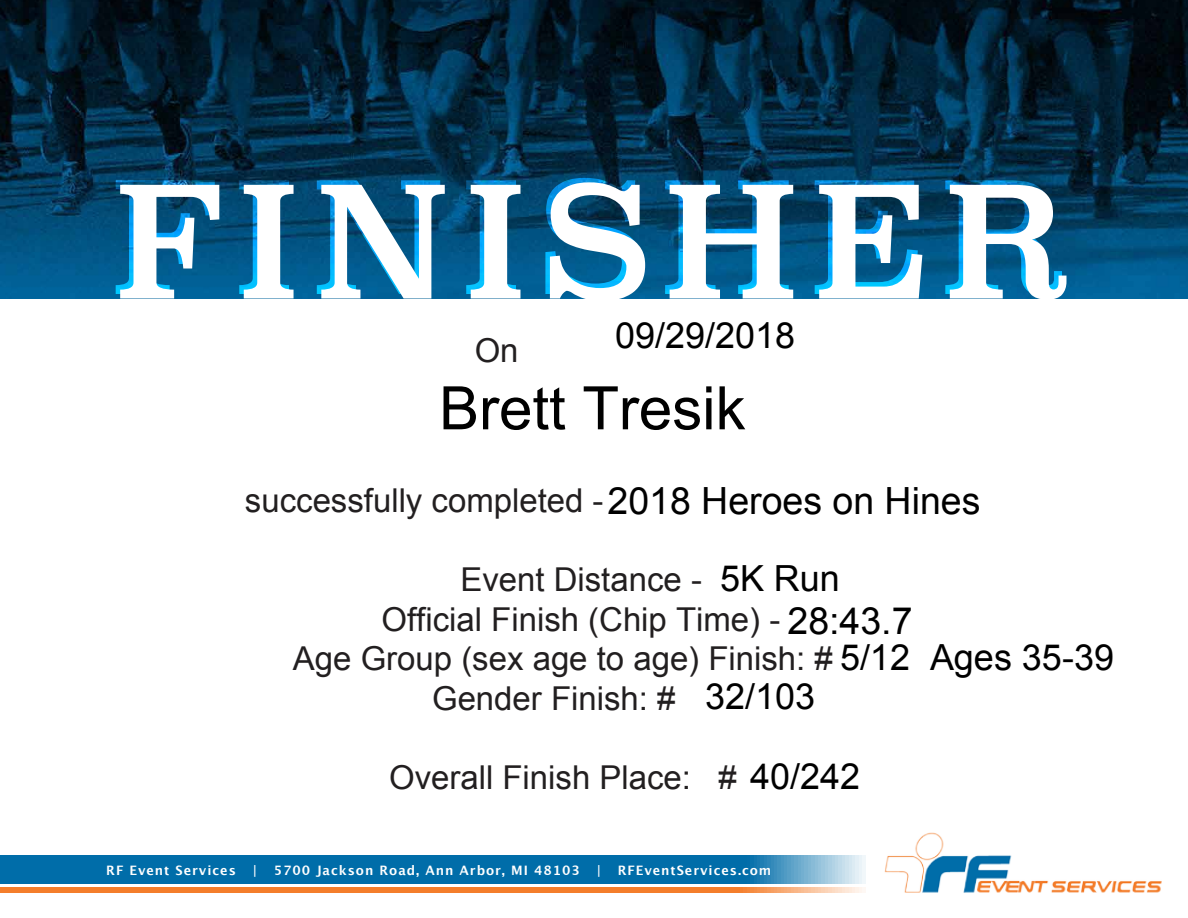
<style>
.page{position:relative;width:1188px;height:918px;background:#fff}
.page>*{position:absolute;margin:0;border:0;box-sizing:border-box;transform-origin:0 0}
.t1{font:153px "Superclarendon";letter-spacing:.1em;color:#fff}
.t2{font:60px "Arial";color:#000}
.t3{font:37.5px "Arial";color:#000}
.t4{font:36px "Arial";color:#000}
.t5{font:32.85px "Arial";color:#221f20}
.t6{font:700 13.05px "Lucida Grande";letter-spacing:.075em;color:#fff}
.s1{font-size:36px;color:#000}
</style>
<div class="page">
<img style="left:0;top:0;width:1188px;height:298px">
<img style="left:884px;top:832px;width:278px;height:61px">
<svg style="left:0;top:856px;width:865px;height:27px;background:#1076ae"></svg>
<svg style="left:0;top:887px;width:865px;height:5px;background:#f48739"></svg>
<h1 class="t1" style="left:110px;top:135px;width:957px">FINISHER</h1>
<p class="t5" style="left:475px;top:328px;width:45px">On</p>
<p class="t4" style="left:615px;top:315px;width:182px">09/29/2018</p>
<h2 class="t2" style="left:439px;top:375px;width:308px">Brett Tresik</h2>
<p class="t3" style="left:608px;top:480px;width:374px">2018 Heroes on Hines</p>
<p class="t5" style="left:245px;top:479px;width:360px">successfully completed -</p>
<p class="t4" style="left:720px;top:558px;width:121px">5K Run</p>
<p class="t5" style="left:460px;top:558px;width:243px">Event Distance -</p>
<p class="t5" style="left:382px;top:598px;width:400px">Official Finish (Chip Time) -</p>
<p class="t5" style="left:293px;top:637px;width:619px">Age Group (sex age to age) Finish: # <span class="s1">5/12</span></p>
<p class="t5" style="left:432px;top:677px;width:245px">Gender Finish: #</p>
<p class="t3" style="left:788px;top:600px;width:127px">28:43.7</p>
<p class="t4" style="left:705px;top:677px;width:112px">32/103</p>
<p class="t4" style="left:930px;top:638px;width:186px">Ages 35-39</p>
<p class="t5" style="left:389px;top:756px;width:472px">Overall Finish Place: # <span class="s1">40/242</span></p>
<p class="t6" style="left:106px;top:860px;width:131px">RF Event Services</p>
<p class="t6" style="left:252px;top:860px;width:6px">|</p>
<p class="t6" style="left:274px;top:860px;width:308px">5700 Jackson Road, Ann Arbor, MI 48103</p>
<p class="t6" style="left:596px;top:860px;width:6px">|</p>
<p class="t6" style="left:618px;top:860px;width:155px">RFEventServices.com</p>
</div>
